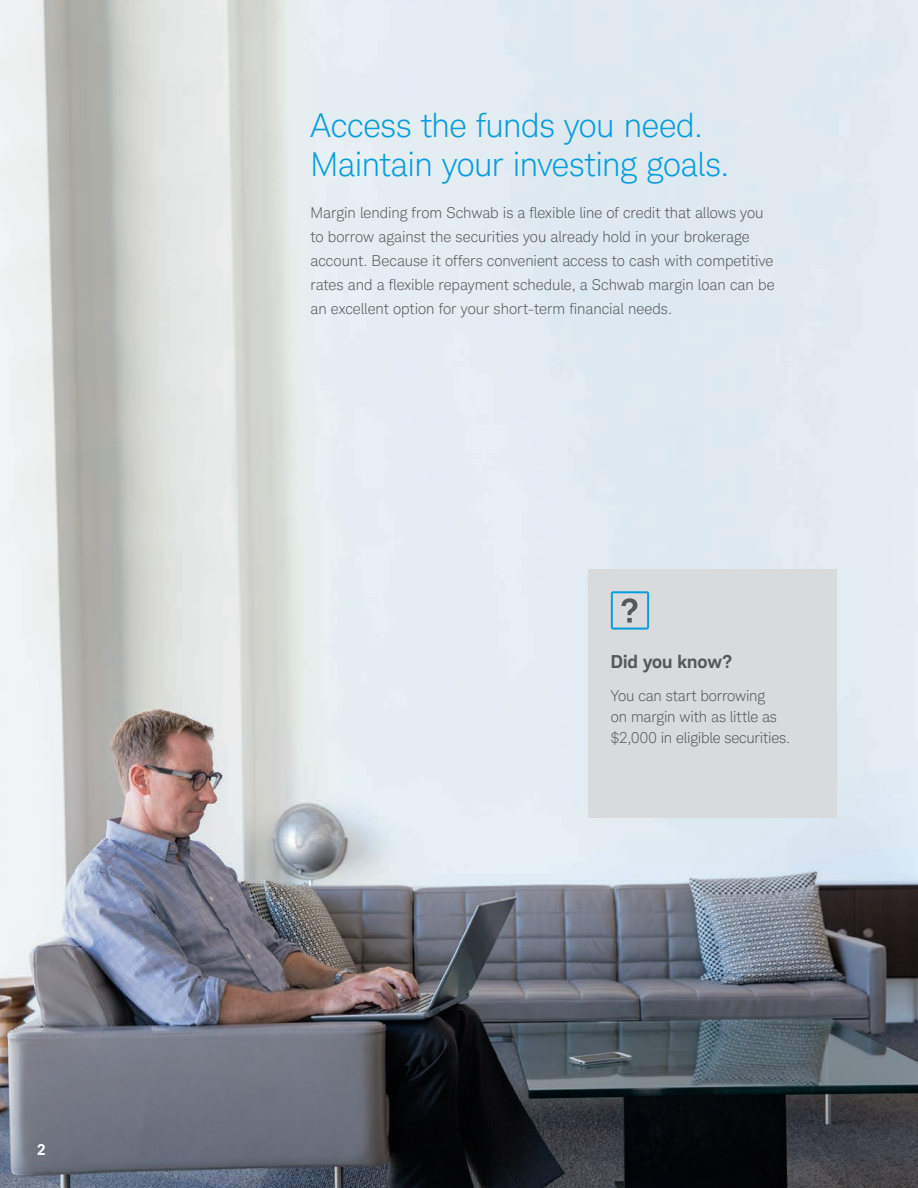
<style>
.page{position:relative;width:918px;height:1188px;background:#fff}
.page>*{position:absolute;margin:0;border:0;box-sizing:border-box;transform-origin:0 0}
.t1{font:300 33px/39.6px "Charles Modern";letter-spacing:-.01em;color:#069ddc}
.t2{font:700 18px "Charles Modern";color:#57585a}
.t3{font:300 15px/24px "Charles Modern";color:#57585a}
.t4{font:700 15px "Charles Modern";color:#fff}
</style>
<div class="page">
<img style="left:0;top:0;width:918px;height:1188px">
<div style="left:588px;top:569px;width:249px;height:248px;background:#d9dadc"></div>
<svg style="left:611px;top:591px;width:38px;height:39px"></svg>
<p class="t4" style="left:37px;top:1141px;width:10px">2</p>
<h1 class="t1" style="left:310px;top:105px;width:421px">Access the funds you need.<br>Maintain your investing goals.</h1>
<p class="t3" style="left:310px;top:201px;width:466px">Margin lending from Schwab is a flexible line of credit that allows you to borrow against the securities you already hold in your brokerage account. Because it offers convenient access to cash with competitive rates and a flexible repayment schedule, a Schwab margin loan can be an excellent option for your short-term financial needs.</p>
<p class="t2" style="left:611px;top:650px;width:123px">Did you know?</p>
<p class="t3" style="left:611px;top:685px;width:181px;line-height:21px">You can start borrowing<br>on margin with as little as $2,000 in eligible securities.</p>
</div>
